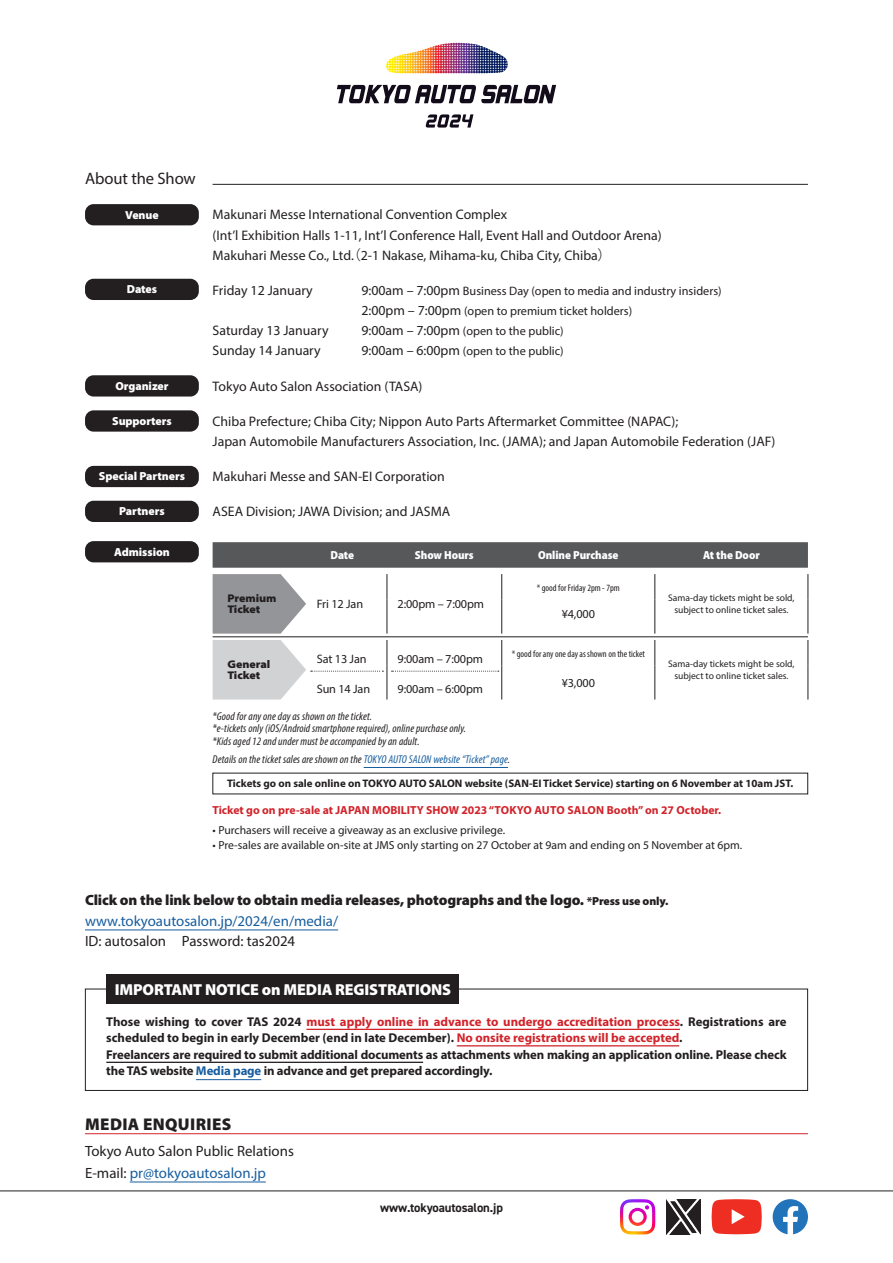
<style>
.page{position:relative;width:893px;height:1263px;background:#fff}
.page>*{position:absolute;margin:0;border:0;box-sizing:border-box;transform-origin:0 0}
.英本文基本{font:900 16.95px "Myriad Pro";letter-spacing:.02em;color:#231f20}
.t1{font:16.65px "Myriad Pro";letter-spacing:-.005em;color:#231f20}
.英本文基本-2{font:900 15.9px "Myriad Pro";letter-spacing:-.01em;color:#fff}
.英本文基本-3{font:900 14.85px "Myriad Pro";letter-spacing:-.01em;color:#231f20}
.英本文基本-4{font:14.85px "Myriad Pro";color:#175d9e}
.英本文基本-5{font:14.85px "Myriad Pro";color:#231f20}
.英本文基本-6{font:13.8px "Myriad Pro";color:#231f20}
.英本文基本-7{font:700 12.75px/16.5px "Myriad Pro";letter-spacing:-.01em;color:#231f20}
.t2{font:700 12.75px "DIN2014";letter-spacing:-.01em;color:#231f20}
.英本文基本-8{font:12.15px "Myriad Pro";color:#231f20}
.t3{font:11.7px "Myriad Pro";color:#231f20}
.t4{font:700 11.7px "Myriad Pro";color:#d1232a}
.t5{font:900 11.7px "Myriad Pro";letter-spacing:-.005em;color:#fff}
.t6{font:900 semi-condensed 11.7px "Myriad Pro";letter-spacing:-.005em;color:#fff}
.英本文基本-9{font:italic condensed 11.4px "Myriad Pro";letter-spacing:.01em;color:#231f20}
.t7{font:900 semi-expanded 11.1px "Myriad Pro";letter-spacing:-.005em;color:#231f20}
.t8{font:700 10.95px "Myriad Pro";color:#231f20}
.t9{font:9.6px "Myriad Pro";color:#231f20}
.英本文基本-10{font:condensed 9.6px "Myriad Pro";color:#231f20}
.s1{font-family:"Koz Go Pro"}
.s2{font-size:13.8px}
.s3{color:#175d9e}
.s4{font-size:11.7px}
.s5{color:#d1232a}
.s6{color:#231f20}
</style>
<div class="page">
<hr style="left:0;top:1191px;width:893px;height:1px;background:#231f20">
<svg style="left:773px;top:1199px;width:35px;height:35px"></svg>
<img style="left:620px;top:1199px;width:35px;height:35px">
<svg style="left:337px;top:85px;width:219px;height:18px"></svg>
<img style="left:386px;top:43px;width:122px;height:31px">
<svg style="left:425px;top:114px;width:48px;height:14px"></svg>
<img style="left:666px;top:1199px;width:35px;height:35px">
<svg style="left:712px;top:1199px;width:50px;height:35px;background:#ef463b"></svg>
<div style="left:85px;top:204px;width:114px;height:21px;background:#231f20;border-radius:9px"></div>
<div style="left:85px;top:279px;width:114px;height:21px;background:#231f20;border-radius:9px"></div>
<div style="left:85px;top:375px;width:114px;height:21px;background:#231f20;border-radius:9px"></div>
<div style="left:85px;top:410px;width:114px;height:22px;background:#231f20;border-radius:9px"></div>
<div style="left:85px;top:466px;width:114px;height:21px;background:#231f20;border-radius:9px"></div>
<div style="left:85px;top:501px;width:114px;height:21px;background:#231f20;border-radius:9px"></div>
<hr style="left:213px;top:184px;width:595px;height:1px;background:#231f20">
<hr style="left:85px;top:1133px;width:723px;height:1px;background:#d1232a">
<hr style="left:130px;top:1182px;width:136px;height:1px;background:#175d9e">
<hr style="left:85px;top:930px;width:253px;height:1px;background:#175d9e">
<div style="left:85px;top:989px;width:723px;height:102px;border:1px solid #231f20"></div>
<hr style="left:306px;top:1029px;width:374px;height:1px;background:#d1232a">
<hr style="left:457px;top:1045px;width:222px;height:1px;background:#d1232a">
<hr style="left:106px;top:1062px;width:317px;height:1px;background:#231f20">
<hr style="left:196px;top:1079px;width:65px;height:1px;background:#175d9e">
<div style="left:106px;top:974px;width:353px;height:29px;background:#231f20"></div>
<div style="left:85px;top:541px;width:114px;height:21px;background:#231f20;border-radius:9px"></div>
<hr style="left:364px;top:767px;width:144px;height:1px;background:#175d9e">
<svg style="left:213px;top:574px;width:93px;height:60px;background:#a2a4a6"></svg>
<svg style="left:213px;top:542px;width:595px;height:26px;background:#5a5b5d"></svg>
<svg style="left:387px;top:574px;width:1px;height:26px"></svg>
<svg style="left:501px;top:574px;width:1px;height:26px"></svg>
<hr style="left:387px;top:600px;width:1px;height:34px;background:#231f20">
<hr style="left:501px;top:600px;width:1px;height:34px;background:#231f20">
<svg style="left:655px;top:574px;width:1px;height:26px"></svg>
<svg style="left:808px;top:574px;width:1px;height:26px"></svg>
<hr style="left:655px;top:600px;width:1px;height:34px;background:#231f20">
<hr style="left:808px;top:600px;width:1px;height:34px;background:#231f20">
<svg style="left:808px;top:640px;width:1px;height:59px"></svg>
<svg style="left:655px;top:640px;width:1px;height:59px"></svg>
<hr style="left:213px;top:636px;width:595px;height:1px;background:#231f20">
<svg style="left:213px;top:640px;width:289px;height:59px"></svg>
<p class="t1" style="left:85px;top:168px;width:112px">About the Show</p>
<p class="t5" style="left:125px;top:207px;width:35px">Venue</p>
<p class="t5" style="left:127px;top:282px;width:32px">Dates</p>
<p class="t5" style="left:115px;top:378px;width:55px">Organizer</p>
<p class="t5" style="left:112px;top:413px;width:61px">Supporters</p>
<p class="t5" style="left:99px;top:469px;width:88px">Special Partners</p>
<p class="t5" style="left:119px;top:503px;width:47px">Partners</p>
<p class="t5" style="left:114px;top:544px;width:57px">Admission</p>
<p class="英本文基本-6" style="left:213px;top:206px;width:296px">Makunari Messe International Convention Complex</p>
<p class="英本文基本-6" style="left:213px;top:226px;width:451px">(Int’l Exhibition Halls 1-11, Int’l Conference Hall, Event Hall and Outdoor Arena)</p>
<p class="英本文基本-6" style="left:213px;top:247px;width:400px">Makuhari Messe Co., Ltd.<span class="s1">（</span>2-1 Nakase, Mihama-ku, Chiba City, Chiba<span class="s1">）</span></p>
<p class="英本文基本-6" style="left:213px;top:282px;width:102px">Friday 12 January</p>
<p class="英本文基本-8" style="left:361px;top:283px;width:362px"><span class="s2">9:00am – 7:00pm</span> Business Day (open to media and industry insiders)</p>
<p class="英本文基本-8" style="left:361px;top:303px;width:272px"><span class="s2">2:00pm – 7:00pm</span> (open to premium ticket holders)</p>
<p class="英本文基本-6" style="left:213px;top:322px;width:118px">Saturday 13 January</p>
<p class="英本文基本-8" style="left:361px;top:324px;width:204px"><span class="s2">9:00am – 7:00pm</span> (open to the public)</p>
<p class="英本文基本-6" style="left:213px;top:342px;width:110px">Sunday 14 January</p>
<p class="英本文基本-8" style="left:361px;top:344px;width:204px"><span class="s2">9:00am – 6:00pm</span> (open to the public)</p>
<p class="英本文基本-6" style="left:213px;top:377px;width:211px">Tokyo Auto Salon Association (TASA)</p>
<p class="英本文基本-6" style="left:213px;top:412px;width:467px">Chiba Prefecture; Chiba City; Nippon Auto Parts Aftermarket Committee (NAPAC);</p>
<p class="英本文基本-6" style="left:213px;top:433px;width:564px">Japan Automobile Manufacturers Association, Inc. (JAMA); and Japan Automobile Federation (JAF)</p>
<p class="英本文基本-6" style="left:213px;top:468px;width:234px">Makuhari Messe and SAN-EI Corporation</p>
<p class="英本文基本-6" style="left:213px;top:503px;width:239px">ASEA Division; JAWA Division; and JASMA</p>
<p class="t7" style="left:227px;top:590px;width:51px">Premium</p>
<p class="t7" style="left:227px;top:602px;width:34px">Ticket</p>
<p class="t7" style="left:227px;top:656px;width:44px">General</p>
<p class="t7" style="left:227px;top:668px;width:34px">Ticket</p>
<p class="t6" style="left:330px;top:547px;width:25px">Date</p>
<p class="t6" style="left:415px;top:547px;width:60px">Show Hours</p>
<p class="t6" style="left:538px;top:547px;width:82px">Online Purchase</p>
<p class="t6" style="left:703px;top:547px;width:58px">At the Door</p>
<p class="英本文基本-8" style="left:317px;top:596px;width:48px">Fri 12 Jan</p>
<p class="英本文基本-8" style="left:398px;top:596px;width:88px">2:00pm – 7:00pm</p>
<p class="英本文基本-10" style="left:537px;top:582px;width:85px">* good for Friday 2pm - 7pm</p>
<p class="英本文基本-8" style="left:562px;top:606px;width:35px">¥4,000</p>
<p class="t9" style="left:668px;top:592px;width:128px">Sama-day tickets might be sold,</p>
<p class="t9" style="left:674px;top:604px;width:116px">subject to online ticket sales.</p>
<p class="英本文基本-8" style="left:317px;top:651px;width:51px">Sat 13 Jan</p>
<p class="英本文基本-8" style="left:398px;top:651px;width:87px">9:00am – 7:00pm</p>
<p class="英本文基本-8" style="left:317px;top:681px;width:55px">Sun 14 Jan</p>
<p class="英本文基本-8" style="left:398px;top:681px;width:87px">9:00am – 6:00pm</p>
<p class="英本文基本-10" style="left:512px;top:648px;width:135px">* good for any one day as shown on the ticket</p>
<p class="英本文基本-8" style="left:562px;top:675px;width:35px">¥3,000</p>
<p class="t9" style="left:668px;top:658px;width:128px">Sama-day tickets might be sold,</p>
<p class="t9" style="left:674px;top:670px;width:116px">subject to online ticket sales.</p>
<p class="英本文基本-9" style="left:213px;top:709px;width:161px">*Good for any one day as shown on the ticket.</p>
<p class="英本文基本-9" style="left:213px;top:722px;width:255px">*e-tickets only (iOS/Android smartphone required), online purchase only.</p>
<p class="英本文基本-9" style="left:213px;top:734px;width:208px">*Kids aged 12 and under must be accompanied by an adult.</p>
<p class="英本文基本-9" style="left:213px;top:752px;width:299px">Details on the ticket sales are shown on the <span class="s3">TOKYO AUTO SALON website “Ticket” page</span>.</p>
<p class="t8" style="left:227px;top:776px;width:568px">Tickets go on sale online on TOKYO AUTO SALON website (SAN-EI Ticket Service) starting on 6 November at 10am JST.</p>
<p class="t4" style="left:213px;top:802px;width:510px">Ticket go on pre-sale at JAPAN MOBILITY SHOW 2023 “TOKYO AUTO SALON Booth” on 27 October.</p>
<p class="t3" style="left:213px;top:822px;width:294px">• Purchasers will receive a giveaway as an exclusive privilege.</p>
<p class="t3" style="left:213px;top:837px;width:531px">• Pre-sales are available on-site at JMS only starting on 27 October at 9am and ending on 5 November at 6pm.</p>
<p class="英本文基本-3" style="left:85px;top:890px;width:585px">Click on the link below to obtain media releases, photographs and the logo. <span class="s4">*Press use only.</span></p>
<p class="英本文基本-4" style="left:85px;top:911px;width:255px">www.tokyoautosalon.jp/2024/en/media/</p>
<p class="英本文基本-5" style="left:85px;top:932px;width:212px">ID: autosalon Password: tas2024</p>
<p class="英本文基本-2" style="left:115px;top:979px;width:338px">IMPORTANT NOTICE on MEDIA REGISTRATIONS</p>
<p class="英本文基本-7" style="left:106px;top:1013px;width:682px">Those wishing to cover TAS 2024 <span class="s5">must apply online in advance to undergo accreditation process</span>. Registrations are scheduled to begin in early December (end in late December). <span class="s5">No onsite registrations will be accepted</span>.</p>
<p class="英本文基本-7" style="left:106px;top:1046px;width:682px">Freelancers are required to submit additional documents as attachments when making an application online. Please check the TAS website <span class="s3">Media page</span> in advance and get prepared accordingly.</p>
<p class="英本文基本" style="left:85px;top:1113px;width:148px">MEDIA ENQUIRIES</p>
<p class="英本文基本-5" style="left:85px;top:1142px;width:210px">Tokyo Auto Salon Public Relations</p>
<p class="英本文基本-4" style="left:85px;top:1163px;width:182px"><span class="s6">E-mail:</span> pr@tokyoautosalon.jp</p>
<p class="t2" style="left:380px;top:1199px;width:124px">www.tokyoautosalon.jp</p>
</div>
